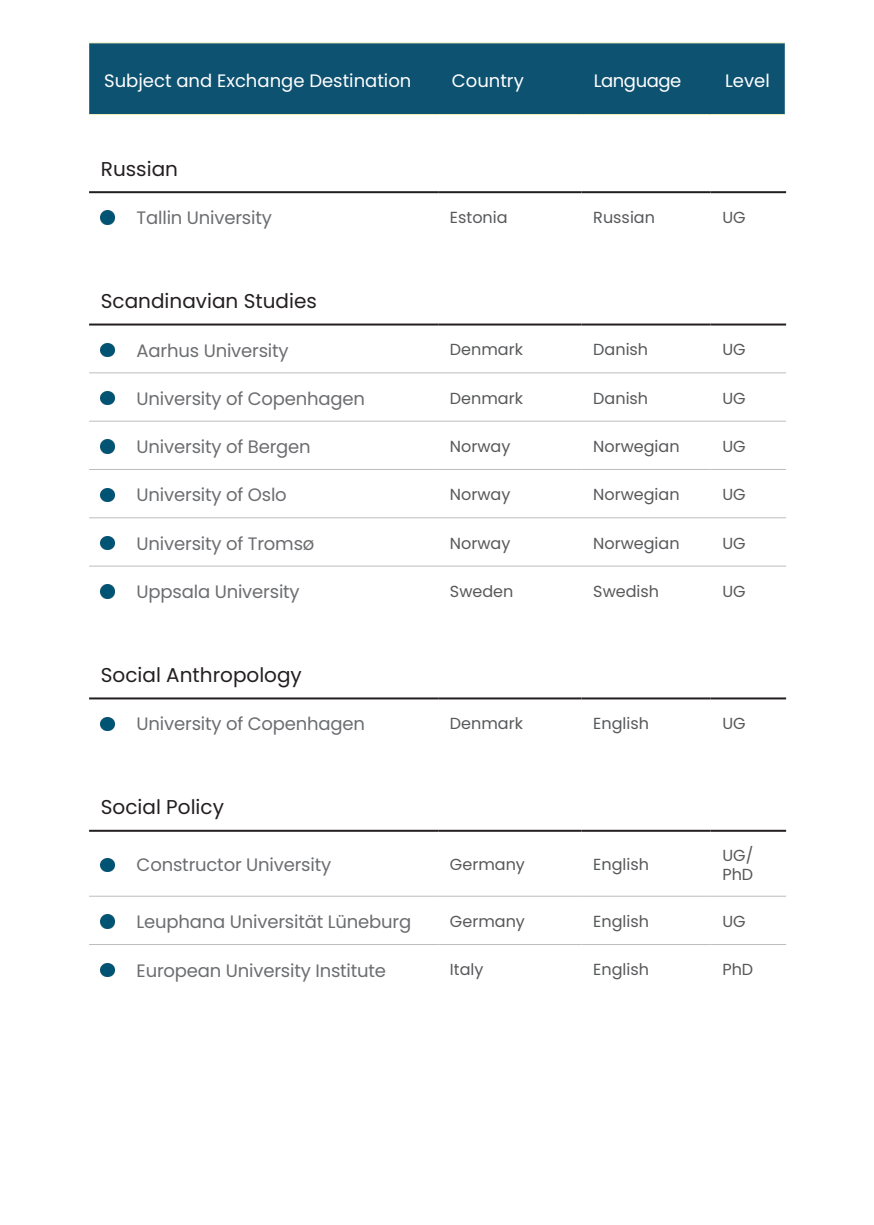
<style>
.page{position:relative;width:874px;height:1225px;background:#fff}
.page>*{position:absolute;margin:0;border:0;box-sizing:border-box;transform-origin:0 0}
.Placeholder_Subject_title{font:20px "Poppins";color:#231f20}
.Placeholder_Subject_title-2{font:18px "Poppins";letter-spacing:-.01em;color:#6c6d70}
.t1{font:18px "Poppins";color:#fff}
.t2{font:18px "Poppins";letter-spacing:-.025em;color:#fff}
.Placeholder_Information{font:16px/19.2px "Poppins";color:#57585a}
.Body_text{font:16px "Poppins";color:#57585a}
</style>
<div class="page">
<div style="left:89px;top:44px;width:695px;height:70px;background:#0e5271"></div>
<hr style="left:89px;top:43px;width:347px;height:1px;background:#fffac1">
<hr style="left:436px;top:43px;width:142px;height:1px;background:#fffac1">
<hr style="left:578px;top:43px;width:131px;height:1px;background:#fffac1">
<hr style="left:709px;top:43px;width:75px;height:1px;background:#fffac1">
<hr style="left:89px;top:114px;width:347px;height:1px;background:#fffac1">
<hr style="left:436px;top:114px;width:142px;height:1px;background:#fffac1">
<hr style="left:578px;top:114px;width:131px;height:1px;background:#fffac1">
<hr style="left:709px;top:114px;width:75px;height:1px;background:#fffac1">
<hr style="left:89px;top:372px;width:349px;height:1px;background:#bcbdc0">
<hr style="left:89px;top:421px;width:349px;height:1px;background:#bcbdc0">
<hr style="left:89px;top:469px;width:349px;height:1px;background:#bcbdc0">
<hr style="left:89px;top:517px;width:349px;height:1px;background:#bcbdc0">
<hr style="left:89px;top:566px;width:349px;height:1px;background:#bcbdc0">
<hr style="left:89px;top:896px;width:349px;height:1px;background:#bcbdc0">
<hr style="left:89px;top:944px;width:349px;height:1px;background:#bcbdc0">
<hr style="left:438px;top:372px;width:143px;height:1px;background:#bcbdc0">
<hr style="left:438px;top:421px;width:143px;height:1px;background:#bcbdc0">
<hr style="left:438px;top:469px;width:143px;height:1px;background:#bcbdc0">
<hr style="left:438px;top:517px;width:143px;height:1px;background:#bcbdc0">
<hr style="left:438px;top:566px;width:143px;height:1px;background:#bcbdc0">
<hr style="left:438px;top:896px;width:143px;height:1px;background:#bcbdc0">
<hr style="left:438px;top:944px;width:143px;height:1px;background:#bcbdc0">
<hr style="left:581px;top:372px;width:129px;height:1px;background:#bcbdc0">
<hr style="left:581px;top:421px;width:129px;height:1px;background:#bcbdc0">
<hr style="left:581px;top:469px;width:129px;height:1px;background:#bcbdc0">
<hr style="left:581px;top:517px;width:129px;height:1px;background:#bcbdc0">
<hr style="left:581px;top:566px;width:129px;height:1px;background:#bcbdc0">
<hr style="left:581px;top:896px;width:129px;height:1px;background:#bcbdc0">
<hr style="left:581px;top:944px;width:129px;height:1px;background:#bcbdc0">
<hr style="left:710px;top:372px;width:75px;height:1px;background:#bcbdc0">
<hr style="left:710px;top:421px;width:75px;height:1px;background:#bcbdc0">
<hr style="left:710px;top:469px;width:75px;height:1px;background:#bcbdc0">
<hr style="left:710px;top:517px;width:75px;height:1px;background:#bcbdc0">
<hr style="left:710px;top:566px;width:75px;height:1px;background:#bcbdc0">
<hr style="left:710px;top:896px;width:75px;height:1px;background:#bcbdc0">
<hr style="left:710px;top:944px;width:75px;height:1px;background:#bcbdc0">
<hr style="left:89px;top:323px;width:349px;height:2px;background:#231f20">
<hr style="left:438px;top:323px;width:143px;height:2px;background:#231f20">
<hr style="left:581px;top:323px;width:129px;height:2px;background:#231f20">
<hr style="left:710px;top:323px;width:75px;height:2px;background:#231f20">
<hr style="left:89px;top:697px;width:349px;height:2px;background:#231f20">
<hr style="left:438px;top:697px;width:143px;height:2px;background:#231f20">
<hr style="left:581px;top:697px;width:129px;height:2px;background:#231f20">
<hr style="left:710px;top:697px;width:75px;height:2px;background:#231f20">
<hr style="left:89px;top:830px;width:349px;height:2px;background:#231f20">
<hr style="left:438px;top:830px;width:143px;height:2px;background:#231f20">
<hr style="left:581px;top:830px;width:129px;height:2px;background:#231f20">
<hr style="left:710px;top:830px;width:75px;height:2px;background:#231f20">
<hr style="left:89px;top:191px;width:349px;height:2px;background:#231f20">
<hr style="left:438px;top:191px;width:143px;height:2px;background:#231f20">
<hr style="left:581px;top:191px;width:129px;height:2px;background:#231f20">
<hr style="left:710px;top:191px;width:75px;height:2px;background:#231f20">
<svg style="left:101px;top:211px;width:13px;height:13px"></svg>
<svg style="left:101px;top:343px;width:13px;height:13px"></svg>
<img style="left:101px;top:391px;width:13px;height:14px">
<svg style="left:101px;top:440px;width:13px;height:13px"></svg>
<svg style="left:101px;top:488px;width:13px;height:13px"></svg>
<img style="left:101px;top:536px;width:13px;height:14px">
<svg style="left:101px;top:585px;width:13px;height:13px"></svg>
<svg style="left:101px;top:717px;width:13px;height:13px"></svg>
<svg style="left:101px;top:858px;width:13px;height:13px"></svg>
<svg style="left:101px;top:915px;width:13px;height:13px"></svg>
<svg style="left:101px;top:963px;width:13px;height:13px"></svg>
<p class="t1" style="left:104px;top:70px;width:308px">Subject and Exchange Destination</p>
<p class="t1" style="left:451px;top:70px;width:73px">Country</p>
<p class="t2" style="left:593px;top:70px;width:89px">Language</p>
<p class="t1" style="left:724px;top:70px;width:46px">Level</p>
<p class="Placeholder_Subject_title" style="left:101px;top:157px;width:79px">Russian</p>
<p class="Placeholder_Subject_title-2" style="left:136px;top:207px;width:137px">Tallin University</p>
<p class="Placeholder_Information" style="left:450px;top:208px;width:59px">Estonia</p>
<p class="Body_text" style="left:593px;top:208px;width:63px">Russian</p>
<p class="Placeholder_Information" style="left:722px;top:208px;width:25px">UG</p>
<p class="Placeholder_Subject_title" style="left:101px;top:290px;width:217px">Scandinavian Studies</p>
<p class="Placeholder_Subject_title-2" style="left:136px;top:340px;width:153px">Aarhus University</p>
<p class="Placeholder_Information" style="left:450px;top:340px;width:74px">Denmark</p>
<p class="Body_text" style="left:593px;top:340px;width:56px">Danish</p>
<p class="Placeholder_Information" style="left:722px;top:340px;width:25px">UG</p>
<p class="Placeholder_Subject_title-2" style="left:136px;top:388px;width:230px">University of Copenhagen</p>
<p class="Placeholder_Information" style="left:450px;top:389px;width:74px">Denmark</p>
<p class="Body_text" style="left:593px;top:389px;width:56px">Danish</p>
<p class="Placeholder_Information" style="left:722px;top:389px;width:25px">UG</p>
<p class="Placeholder_Subject_title-2" style="left:136px;top:436px;width:175px">University of Bergen</p>
<p class="Placeholder_Information" style="left:450px;top:437px;width:62px">Norway</p>
<p class="Body_text" style="left:593px;top:437px;width:88px">Norwegian</p>
<p class="Placeholder_Information" style="left:722px;top:437px;width:25px">UG</p>
<p class="Placeholder_Subject_title-2" style="left:136px;top:485px;width:152px">University of Oslo</p>
<p class="Placeholder_Information" style="left:450px;top:485px;width:62px">Norway</p>
<p class="Body_text" style="left:593px;top:485px;width:88px">Norwegian</p>
<p class="Placeholder_Information" style="left:722px;top:485px;width:25px">UG</p>
<p class="Placeholder_Subject_title-2" style="left:136px;top:533px;width:179px">University of Tromsø</p>
<p class="Placeholder_Information" style="left:450px;top:533px;width:62px">Norway</p>
<p class="Body_text" style="left:593px;top:534px;width:88px">Norwegian</p>
<p class="Placeholder_Information" style="left:722px;top:533px;width:25px">UG</p>
<p class="Placeholder_Subject_title-2" style="left:136px;top:581px;width:164px">Uppsala University</p>
<p class="Placeholder_Information" style="left:450px;top:582px;width:65px">Sweden</p>
<p class="Body_text" style="left:593px;top:582px;width:67px">Swedish</p>
<p class="Placeholder_Information" style="left:722px;top:582px;width:25px">UG</p>
<p class="Placeholder_Subject_title" style="left:101px;top:663px;width:202px">Social Anthropology</p>
<p class="Placeholder_Subject_title-2" style="left:136px;top:713px;width:230px">University of Copenhagen</p>
<p class="Placeholder_Information" style="left:450px;top:714px;width:74px">Denmark</p>
<p class="Body_text" style="left:593px;top:714px;width:57px">English</p>
<p class="Placeholder_Information" style="left:722px;top:714px;width:25px">UG</p>
<p class="Placeholder_Subject_title" style="left:101px;top:796px;width:124px">Social Policy</p>
<p class="Placeholder_Subject_title-2" style="left:136px;top:854px;width:196px">Constructor University</p>
<p class="Placeholder_Information" style="left:450px;top:855px;width:76px">Germany</p>
<p class="Body_text" style="left:593px;top:855px;width:57px">English</p>
<p class="Placeholder_Information" style="left:722px;top:845px;width:32px">UG/<br>PhD</p>
<p class="Placeholder_Subject_title-2" style="left:136px;top:911px;width:276px">Leuphana Universität Lüneburg</p>
<p class="Placeholder_Information" style="left:450px;top:912px;width:76px">Germany</p>
<p class="Body_text" style="left:593px;top:912px;width:57px">English</p>
<p class="Placeholder_Information" style="left:722px;top:912px;width:25px">UG</p>
<p class="Placeholder_Subject_title-2" style="left:136px;top:959px;width:251px">European University Institute</p>
<p class="Placeholder_Information" style="left:450px;top:960px;width:35px">Italy</p>
<p class="Body_text" style="left:593px;top:960px;width:57px">English</p>
<p class="Placeholder_Information" style="left:722px;top:960px;width:32px">PhD</p>
</div>
